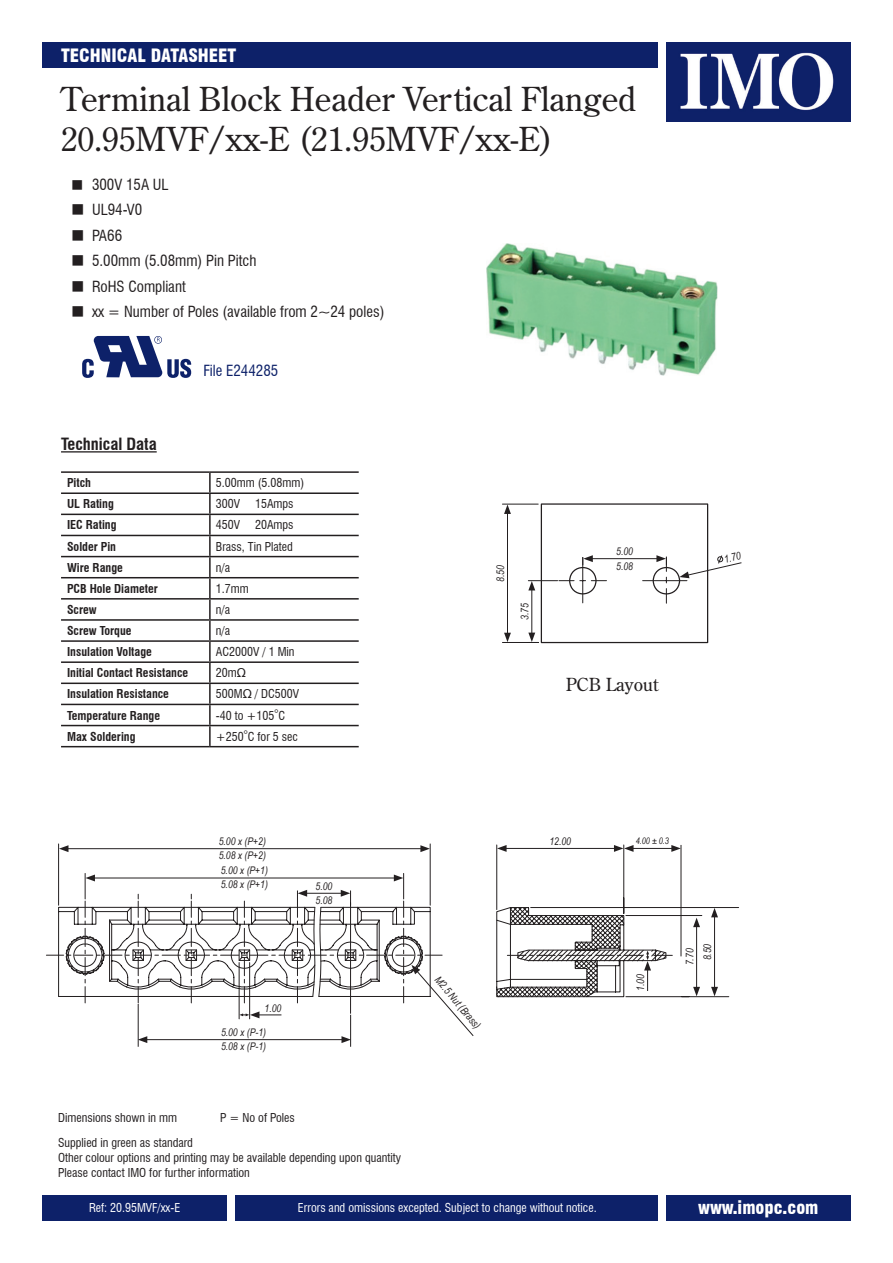
<style>
.page{position:relative;width:893px;height:1263px;background:#fff}
.page>*{position:absolute;margin:0;border:0;box-sizing:border-box;transform-origin:0 0}
.t1{font:33px "Century Old Style Std";color:#231f20}
.t2{font:900 condensed 18px "Swiss 721 BT";color:#fff}
.t3{font:18px "Century Old Style Std";color:#231f20}
.t4{font:18px "Wingdings";color:#231f20}
.t5{font:700 condensed 16.5px "Swiss 721 BT";color:#231f20}
.t6{font:16.5px "Wingdings";color:#231f20}
.t7{font:condensed 15px "Swiss 721 BT";color:#231f20}
.t8{font:condensed 15px "Swiss 721 BT";color:#0d2169}
.t9{font:condensed 12px/15px "Swiss 721 BT";color:#231f20}
.t10{font:700 condensed 12px "Swiss 721 BT";color:#231f20}
.t11{font:condensed 12px "Swiss 721 BT";color:#fff}
.t12{font:italic 10.5px "Arial Narrow";color:#231f20}
.t13{font:italic 9px "Arial Narrow";color:#231f20}
</style>
<div class="page">
<img style="left:666px;top:43px;width:184px;height:78px">
<div style="left:43px;top:43px;width:615px;height:25px;background:#0d2169"></div>
<div style="left:666px;top:1195px;width:184px;height:25px;background:#0d2169"></div>
<hr style="left:61px;top:451px;width:96px;height:1px;background:#231f20">
<hr style="left:61px;top:471px;width:149px;height:2px;background:#231f20">
<hr style="left:210px;top:471px;width:149px;height:2px;background:#231f20">
<svg style="left:209px;top:473px;width:2px;height:19px"></svg>
<hr style="left:61px;top:492px;width:149px;height:2px;background:#231f20">
<hr style="left:210px;top:492px;width:149px;height:2px;background:#231f20">
<hr style="left:209px;top:494px;width:2px;height:20px;background:#231f20">
<hr style="left:61px;top:514px;width:149px;height:1px;background:#231f20">
<hr style="left:210px;top:514px;width:149px;height:1px;background:#231f20">
<hr style="left:209px;top:515px;width:2px;height:20px;background:#231f20">
<hr style="left:61px;top:535px;width:149px;height:1px;background:#231f20">
<hr style="left:210px;top:535px;width:149px;height:1px;background:#231f20">
<hr style="left:209px;top:536px;width:2px;height:20px;background:#231f20">
<hr style="left:61px;top:556px;width:149px;height:1px;background:#231f20">
<hr style="left:210px;top:556px;width:149px;height:1px;background:#231f20">
<hr style="left:209px;top:557px;width:2px;height:20px;background:#231f20">
<hr style="left:61px;top:577px;width:149px;height:1px;background:#231f20">
<hr style="left:210px;top:577px;width:149px;height:1px;background:#231f20">
<hr style="left:209px;top:578px;width:2px;height:20px;background:#231f20">
<hr style="left:61px;top:598px;width:149px;height:2px;background:#231f20">
<hr style="left:210px;top:598px;width:149px;height:2px;background:#231f20">
<hr style="left:61px;top:619px;width:149px;height:2px;background:#231f20">
<hr style="left:210px;top:619px;width:149px;height:2px;background:#231f20">
<hr style="left:61px;top:640px;width:149px;height:2px;background:#231f20">
<hr style="left:210px;top:640px;width:149px;height:2px;background:#231f20">
<hr style="left:61px;top:661px;width:149px;height:2px;background:#231f20">
<hr style="left:210px;top:661px;width:149px;height:2px;background:#231f20">
<svg style="left:209px;top:600px;width:2px;height:82px"></svg>
<hr style="left:61px;top:682px;width:149px;height:2px;background:#231f20">
<hr style="left:210px;top:682px;width:149px;height:2px;background:#231f20">
<hr style="left:209px;top:684px;width:2px;height:20px;background:#231f20">
<hr style="left:61px;top:704px;width:149px;height:1px;background:#231f20">
<hr style="left:210px;top:704px;width:149px;height:1px;background:#231f20">
<hr style="left:209px;top:705px;width:2px;height:20px;background:#231f20">
<hr style="left:61px;top:725px;width:149px;height:1px;background:#231f20">
<hr style="left:210px;top:725px;width:149px;height:1px;background:#231f20">
<hr style="left:209px;top:726px;width:2px;height:20px;background:#231f20">
<hr style="left:61px;top:746px;width:149px;height:1px;background:#231f20">
<hr style="left:210px;top:746px;width:149px;height:1px;background:#231f20">
<div style="left:236px;top:1195px;width:422px;height:25px;background:#0d2169"></div>
<div style="left:43px;top:1195px;width:184px;height:25px;background:#0d2169"></div>
<img style="left:486px;top:244px;width:232px;height:131px">
<hr style="left:507px;top:511px;width:1px;height:124px;background:#231f20">
<svg style="left:504px;top:633px;width:7px;height:9px"></svg>
<svg style="left:504px;top:505px;width:7px;height:9px"></svg>
<hr style="left:502px;top:504px;width:36px;height:1px;background:#231f20">
<hr style="left:502px;top:642px;width:36px;height:1px;background:#231f20">
<svg style="left:528px;top:503px;width:214px;height:141px"></svg>
<hr style="left:696px;top:925px;width:1px;height:64px;background:#231f20">
<svg style="left:693px;top:918px;width:7px;height:9px"></svg>
<hr style="left:631px;top:848px;width:43px;height:1px;background:#231f20">
<svg style="left:671px;top:845px;width:10px;height:7px"></svg>
<hr style="left:714px;top:915px;width:1px;height:74px;background:#231f20">
<svg style="left:711px;top:987px;width:7px;height:9px"></svg>
<svg style="left:711px;top:908px;width:7px;height:9px"></svg>
<hr style="left:504px;top:848px;width:112px;height:1px;background:#231f20">
<svg style="left:497px;top:845px;width:10px;height:7px"></svg>
<svg style="left:614px;top:845px;width:20px;height:7px"></svg>
<hr style="left:623px;top:845px;width:1px;height:68px;background:#231f20">
<hr style="left:496px;top:845px;width:1px;height:65px;background:#231f20">
<hr style="left:531px;top:907px;width:208px;height:1px;background:#231f20">
<hr style="left:626px;top:996px;width:103px;height:1px;background:#231f20">
<hr style="left:626px;top:915px;width:76px;height:1px;background:#231f20">
<svg style="left:690px;top:987px;width:10px;height:10px"></svg>
<svg style="left:496px;top:898px;width:176px;height:100px"></svg>
<hr style="left:681px;top:845px;width:1px;height:111px;background:#231f20">
<hr style="left:66px;top:848px;width:357px;height:1px;background:#231f20">
<svg style="left:59px;top:845px;width:9px;height:7px"></svg>
<svg style="left:420px;top:845px;width:10px;height:7px"></svg>
<hr style="left:430px;top:844px;width:1px;height:61px;background:#231f20">
<hr style="left:58px;top:844px;width:1px;height:61px;background:#231f20">
<svg style="left:82px;top:336px;width:109px;height:41px"></svg>
<svg style="left:46px;top:873px;width:428px;height:170px"></svg>
<hr style="left:138px;top:1004px;width:1px;height:43px;background:#231f20">
<hr style="left:350px;top:1015px;width:1px;height:32px;background:#231f20">
<p class="t2" style="left:61px;top:45px;width:177px">TECHNICAL DATASHEET</p>
<p class="t1" style="left:61px;top:78px;width:577px">Terminal Block Header Vertical Flanged</p>
<p class="t1" style="left:61px;top:118px;width:494px">20.95MVF/xx-E (21.95MVF/xx-E)</p>
<p class="t7" style="left:92px;top:175px;width:78px">300V 15A UL</p>
<p class="t7" style="left:92px;top:201px;width:52px">UL94-V0</p>
<p class="t7" style="left:92px;top:226px;width:32px">PA66</p>
<p class="t7" style="left:92px;top:252px;width:166px">5.00mm (5.08mm) Pin Pitch</p>
<p class="t7" style="left:92px;top:277px;width:95px">RoHS Compliant</p>
<p class="t7" style="left:92px;top:303px;width:294px">xx = Number of Poles (available from 2~24 poles)</p>
<p class="t6" style="left:71px;top:176px;width:14px">■</p>
<p class="t4" style="left:71px;top:200px;width:15px">■</p>
<p class="t4" style="left:71px;top:226px;width:15px">■</p>
<p class="t4" style="left:71px;top:251px;width:15px">■</p>
<p class="t4" style="left:71px;top:277px;width:15px">■</p>
<p class="t4" style="left:71px;top:302px;width:15px">■</p>
<p class="t8" style="left:203px;top:361px;width:76px">File E244285</p>
<p class="t5" style="left:61px;top:434px;width:97px">Technical Data</p>
<p class="t10" style="left:67px;top:476px;width:25px">Pitch</p>
<p class="t9" style="left:216px;top:475px;width:90px">5.00mm (5.08mm)</p>
<p class="t10" style="left:67px;top:497px;width:48px">UL Rating</p>
<p class="t9" style="left:216px;top:496px;width:79px">300V 15Amps</p>
<p class="t10" style="left:67px;top:518px;width:51px">IEC Rating</p>
<p class="t9" style="left:216px;top:518px;width:79px">450V 20Amps</p>
<p class="t10" style="left:67px;top:539px;width:51px">Solder Pin</p>
<p class="t9" style="left:216px;top:539px;width:78px">Brass, Tin Plated</p>
<p class="t10" style="left:67px;top:560px;width:57px">Wire Range</p>
<p class="t9" style="left:216px;top:560px;width:16px">n/a</p>
<p class="t10" style="left:67px;top:581px;width:92px">PCB Hole Diameter</p>
<p class="t9" style="left:216px;top:581px;width:34px">1.7mm</p>
<p class="t10" style="left:67px;top:602px;width:31px">Screw</p>
<p class="t9" style="left:216px;top:602px;width:16px">n/a</p>
<p class="t10" style="left:67px;top:623px;width:66px">Screw Torque</p>
<p class="t9" style="left:216px;top:623px;width:16px">n/a</p>
<p class="t10" style="left:67px;top:645px;width:86px">Insulation Voltage</p>
<p class="t9" style="left:216px;top:644px;width:80px">AC2000V / 1 Min</p>
<p class="t10" style="left:67px;top:666px;width:123px">Initial Contact Resistance</p>
<p class="t9" style="left:216px;top:665px;width:32px">20mΩ</p>
<p class="t10" style="left:67px;top:687px;width:103px">Insulation Resistance</p>
<p class="t9" style="left:216px;top:686px;width:85px">500MΩ / DC500V</p>
<p class="t10" style="left:67px;top:708px;width:95px">Temperature Range</p>
<p class="t9" style="left:216px;top:708px;width:71px">-40 to +105°C</p>
<p class="t10" style="left:67px;top:729px;width:70px">Max Soldering</p>
<p class="t9" style="left:216px;top:729px;width:84px">+250°C for 5 sec</p>
<p class="t12" style="left:493px;top:582px;width:18px;rotate:-90deg">8.50</p>
<p class="t12" style="left:517px;top:620px;width:18px;rotate:-90deg">3.75</p>
<p class="t12" style="left:616px;top:544px;width:18px">5.00</p>
<p class="t12" style="left:616px;top:559px;width:18px">5.08</p>
<p class="t3" style="left:566px;top:673px;width:95px">PCB Layout</p>
<p class="t12" style="left:723px;top:552px;width:18px;rotate:-13deg">1.70</p>
<p class="t12" style="left:219px;top:833px;width:49px">5.00 x (P+2)</p>
<p class="t12" style="left:219px;top:848px;width:49px">5.08 x (P+2)</p>
<p class="t12" style="left:221px;top:863px;width:49px">5.00 x (P+1)</p>
<p class="t12" style="left:221px;top:877px;width:49px">5.08 x (P+1)</p>
<p class="t12" style="left:316px;top:879px;width:18px">5.00</p>
<p class="t12" style="left:316px;top:893px;width:18px">5.08</p>
<p class="t12" style="left:265px;top:1000px;width:18px">1.00</p>
<p class="t12" style="left:221px;top:1024px;width:46px">5.00 x (P-1)</p>
<p class="t12" style="left:221px;top:1039px;width:46px">5.08 x (P-1)</p>
<p class="t9" style="left:58px;top:1110px;width:121px">Dimensions shown in mm</p>
<p class="t9" style="left:220px;top:1110px;width:76px">P = No of Poles</p>
<p class="t9" style="left:58px;top:1135px;width:344px">Supplied in green as standard<br>Other colour options and printing may be available depending upon quantity</p>
<p class="t9" style="left:58px;top:1165px;width:193px">Please contact IMO for further information</p>
<p class="t12" style="left:442px;top:973px;width:67px;rotate:50deg">M2.5 Nut (Brass)</p>
<p class="t12" style="left:549px;top:834px;width:23px">12.00</p>
<p class="t11" style="left:89px;top:1200px;width:93px">Ref: 20.95MVF/xx-E</p>
<p class="t11" style="left:298px;top:1200px;width:300px">Errors and omissions excepted. Subject to change without notice.</p>
<p class="t13" style="left:636px;top:835px;width:35px">4.00 ± 0.3</p>
<p class="t12" style="left:633px;top:991px;width:18px;rotate:-90deg">1.00</p>
<p class="t12" style="left:682px;top:965px;width:18px;rotate:-90deg">7.70</p>
<p class="t12" style="left:700px;top:960px;width:18px;rotate:-90deg">8.50</p>
<p class="t2" style="left:698px;top:1196px;width:122px">www.imopc.com</p>
</div>
